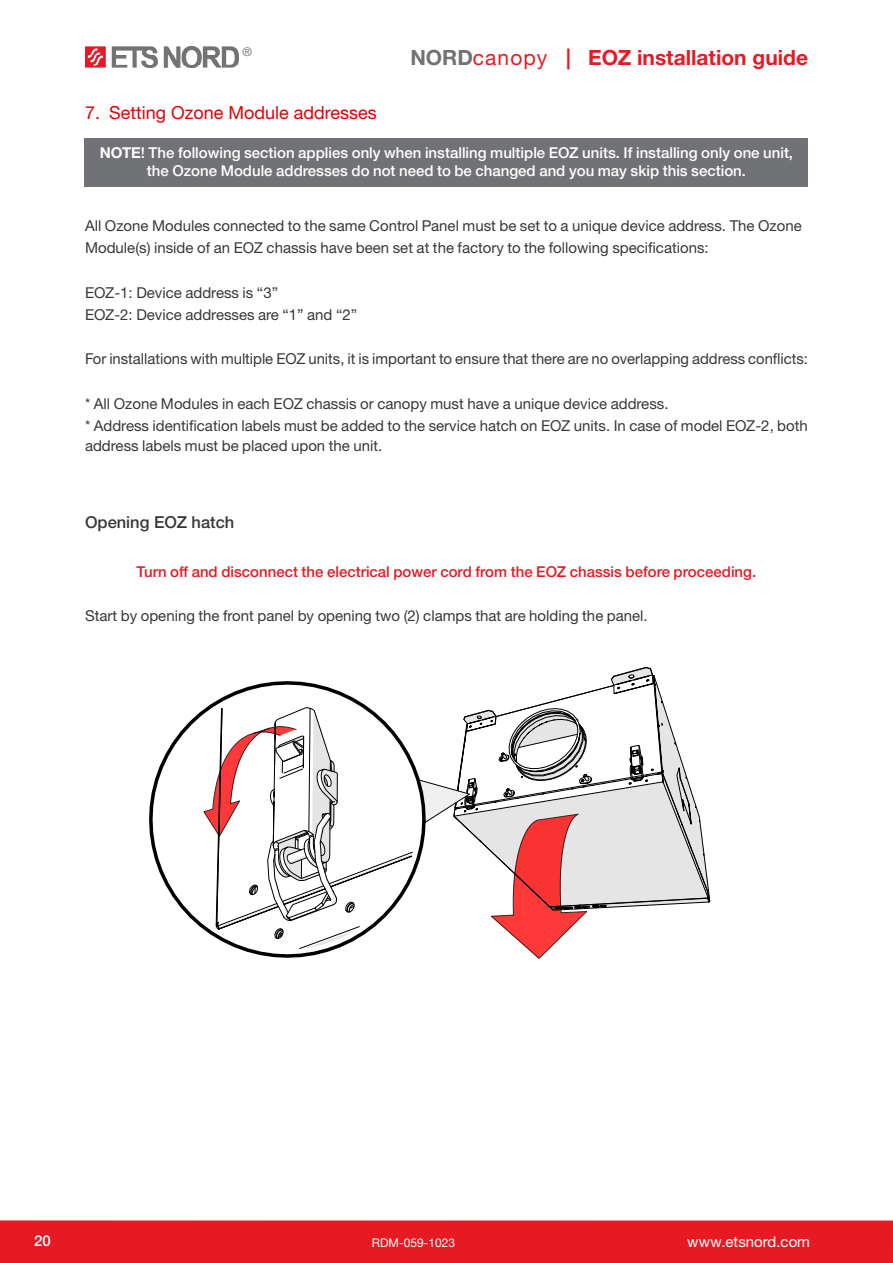
<style>
.page{position:relative;width:893px;height:1263px;background:#fff}
.page>*{position:absolute;margin:0;border:0;box-sizing:border-box;transform-origin:0 0}
.t1{font:700 21px "Helvetica Neue LTW1 G";color:#e51a23}
.t2{font:18px "Helvetica Neue LTW1 G";color:#e10008}
.Väike_pealkiri{font:500 16.5px "Helvetica Neue LTW1 G";color:#383839}
.Tekst{font:15px/19.8px "Helvetica Neue LTW1 G";color:#383839}
.Hoiatustekst_valge{font:500 15px/18px "Helvetica Neue LTW1 G";color:#fff;text-align:center}
.Hoiatustekst_punane{font:500 15px "Helvetica Neue LTW1 G";color:#e51a23}
.t3{font:15px "Helvetica Neue LTW1 G";color:#fff}
.t4{font:12px "Helvetica Neue LTW1 G";color:#fff}
.t5{font:12px "Helvetica Neue LTW1 G";color:#727272}
.s1{color:#727272}
.s2{font-weight:400}
.s3{font-weight:700}
</style>
<div class="page">
<div style="left:0;top:1220px;width:893px;height:43px;background:#e51a23"></div>
<img style="left:85px;top:47px;width:154px;height:21px">
<div style="left:85px;top:138px;width:723px;height:48px;background:#717275"></div>
<svg style="left:428px;top:666px;width:282px;height:293px"></svg>
<svg style="left:149px;top:681px;width:279px;height:277px"></svg>
<p class="t5" style="left:243px;top:44px;width:11px">®</p>
<h1 class="t1" style="left:410px;top:44px;width:399px"><span class="s1">NORD</span><span class="s2">canopy</span> | EOZ installation guide</h1>
<p class="t2" style="left:85px;top:102px;width:293px">7. Setting Ozone Module addresses</p>
<p class="Hoiatustekst_valge" style="left:100px;top:144px;width:695px"><span class="s3">NOTE</span>! The following section applies only when installing multiple EOZ units. If installing only one unit, the Ozone Module addresses do not need to be changed and you may skip this section.</p>
<p class="Tekst" style="left:85px;top:216px;width:718px">All Ozone Modules connected to the same Control Panel must be set to a unique device address. The Ozone</p>
<p class="Tekst" style="left:85px;top:238px;width:625px">Module(s) inside of an EOZ chassis have been set at the factory to the following specifications:</p>
<p class="Tekst" style="left:85px;top:282px;width:195px">EOZ-1: Device address is “3”</p>
<p class="Tekst" style="left:85px;top:305px;width:274px">EOZ-2: Device addresses are “1” and “2”</p>
<p class="Tekst" style="left:85px;top:349px;width:724px">For installations with multiple EOZ units, it is important to ensure that there are no overlapping address conflicts:</p>
<p class="Tekst" style="left:85px;top:394px;width:585px">* All Ozone Modules in each EOZ chassis or canopy must have a unique device address.</p>
<p class="Tekst" style="left:85px;top:416px;width:724px">* Address identification labels must be added to the service hatch on EOZ units. In case of model EOZ-2, both address labels must be placed upon the unit.</p>
<p class="Väike_pealkiri" style="left:85px;top:512px;width:151px">Opening EOZ hatch</p>
<p class="Hoiatustekst_punane" style="left:137px;top:562px;width:621px">Turn off and disconnect the electrical power cord from the EOZ chassis before proceeding.</p>
<p class="Tekst" style="left:85px;top:606px;width:564px">Start by opening the front panel by opening two (2) clamps that are holding the panel.</p>
<p class="Hoiatustekst_valge" style="left:34px;top:1232px;width:18px">20</p>
<p class="t4" style="left:372px;top:1235px;width:85px">RDM-059-1023</p>
<p class="t3" style="left:687px;top:1232px;width:124px">www.etsnord.com</p>
</div>
